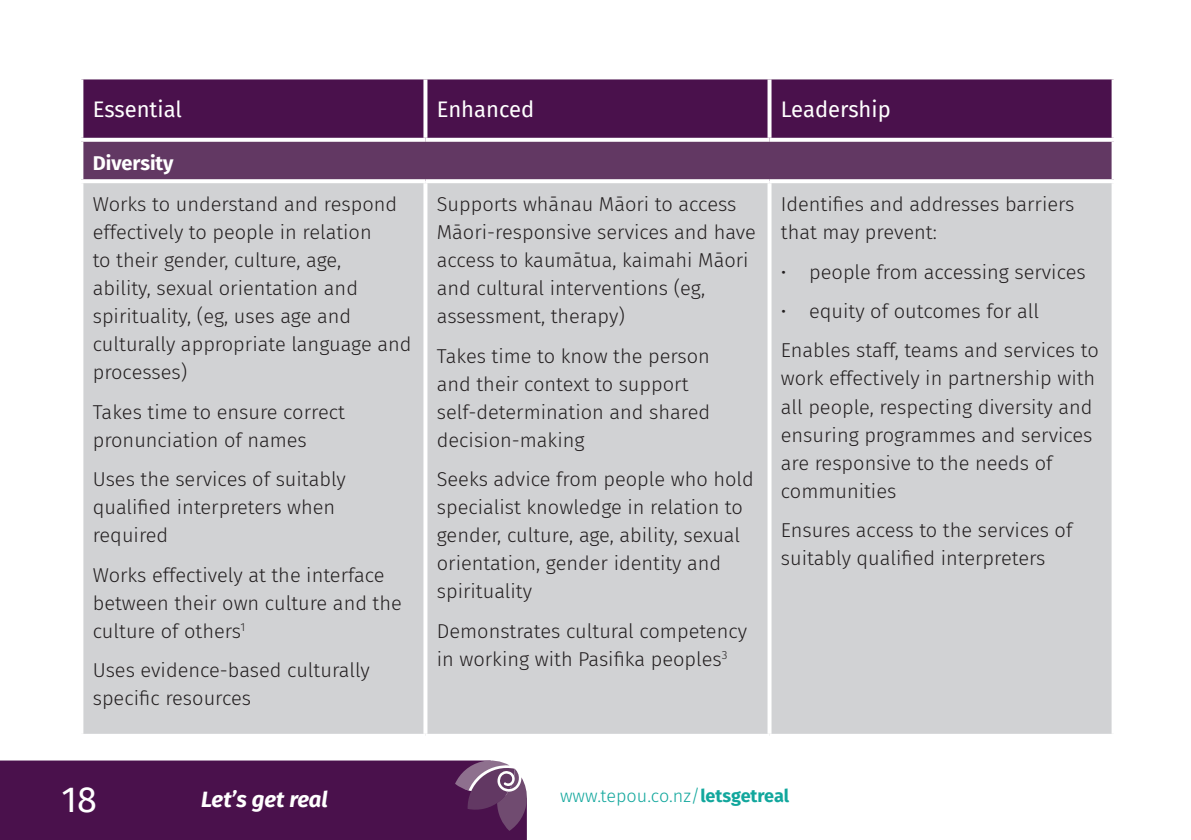
<style>
.page{position:relative;width:1191px;height:840px;background:#fff}
.page>*{position:absolute;margin:0;border:0;box-sizing:border-box;transform-origin:0 0}
.t1{font:36px "Fira Sans";color:#fff}
.LGR_table_title{font:22px "Fira Sans";color:#fff}
.t2{font:italic 700 22px "Fira Sans";color:#fff}
.t3{font:300 20px/28px "Fira Sans";color:#231f20}
.t4{font:700 20px "Fira Sans";color:#fff}
.t5{font:300 18px "Fira Sans";color:#12a79d}
.s1{font-weight:700}
</style>
<div class="page">
<div style="left:0;top:760px;width:527px;height:79px;background:#4a114c"></div>
<svg style="left:455px;top:760px;width:72px;height:70px;background:#754e76"></svg>
<div style="left:83px;top:79px;width:1028px;height:59px;background:#4a114c"></div>
<div style="left:81px;top:140px;width:1032px;height:41px;background:#623863"></div>
<div style="left:83px;top:183px;width:1028px;height:550px;background:#d1d2d4"></div>
<svg style="left:81px;top:140px;width:344px;height:2px"></svg>
<hr style="left:79px;top:142px;width:4px;height:37px;background:#fff">
<svg style="left:81px;top:179px;width:344px;height:2px"></svg>
<svg style="left:425px;top:138px;width:344px;height:4px"></svg>
<svg style="left:425px;top:179px;width:344px;height:4px"></svg>
<svg style="left:769px;top:138px;width:345px;height:4px"></svg>
<svg style="left:1111px;top:142px;width:2px;height:37px"></svg>
<svg style="left:769px;top:179px;width:345px;height:4px"></svg>
<svg style="left:423px;top:183px;width:4px;height:550px"></svg>
<svg style="left:767px;top:183px;width:4px;height:550px"></svg>
<svg style="left:1111px;top:183px;width:1px;height:550px"></svg>
<svg style="left:83px;top:733px;width:341px;height:1px"></svg>
<svg style="left:425px;top:733px;width:343px;height:2px"></svg>
<svg style="left:769px;top:733px;width:343px;height:3px"></svg>
<svg style="left:423px;top:79px;width:4px;height:59px"></svg>
<svg style="left:767px;top:79px;width:4px;height:59px"></svg>
<svg style="left:1111px;top:79px;width:3px;height:59px"></svg>
<p class="LGR_table_title" style="left:93px;top:93px;width:91px">Essential</p>
<p class="LGR_table_title" style="left:437px;top:93px;width:99px">Enhanced</p>
<p class="LGR_table_title" style="left:781px;top:93px;width:111px">Leadership</p>
<p class="t4" style="left:93px;top:146px;width:82px">Diversity</p>
<p class="t3" style="left:93px;top:190px;width:320px">Works to understand and respond effectively to people in relation<br>to their gender, culture, age,<br>ability, sexual orientation and spirituality, (eg, uses age and culturally appropriate language and processes)</p>
<p class="t3" style="left:93px;top:397px;width:254px">Takes time to ensure correct pronunciation of names</p>
<p class="t3" style="left:93px;top:465px;width:255px">Uses the services of suitably qualified interpreters when required</p>
<p class="t3" style="left:93px;top:560px;width:311px">Works effectively at the interface between their own culture and the culture of others<sup>1</sup></p>
<p class="t3" style="left:93px;top:655px;width:279px">Uses evidence-based culturally specific resources</p>
<p class="t3" style="left:437px;top:190px;width:321px">Supports whānau Māori to access<br>Māori-responsive services and have access to kaumātua, kaimahi Māori and cultural interventions (eg, assessment, therapy)</p>
<p class="t3" style="left:437px;top:341px;width:275px">Takes time to know the person and their context to support self-determination and shared decision-making</p>
<p class="t3" style="left:437px;top:465px;width:318px">Seeks advice from people who hold specialist knowledge in relation to gender, culture, age, ability, sexual orientation, gender identity and spirituality</p>
<p class="t3" style="left:437px;top:616px;width:312px">Demonstrates cultural competency in working with Pasifika peoples<sup>3</sup></p>
<p class="t3" style="left:781px;top:190px;width:295px">Identifies and addresses barriers that may prevent:</p>
<p class="t3" style="left:781px;top:257px;width:306px">• people from accessing services</p>
<p class="t3" style="left:781px;top:297px;width:260px">• equity of outcomes for all</p>
<p class="t3" style="left:781px;top:336px;width:319px">Enables staff, teams and services to work effectively in partnership with all people, respecting diversity and ensuring programmes and services are responsive to the needs of communities</p>
<p class="t3" style="left:781px;top:515px;width:293px">Ensures access to the services of suitably qualified interpreters</p>
<h1 class="t1" style="left:61px;top:771px;width:37px">18</h1>
<p class="t2" style="left:201px;top:780px;width:128px">Let’s get real</p>
<p class="t5" style="left:560px;top:782px;width:230px">www.tepou.co.nz/<span class="s1">letsgetreal</span></p>
</div>
